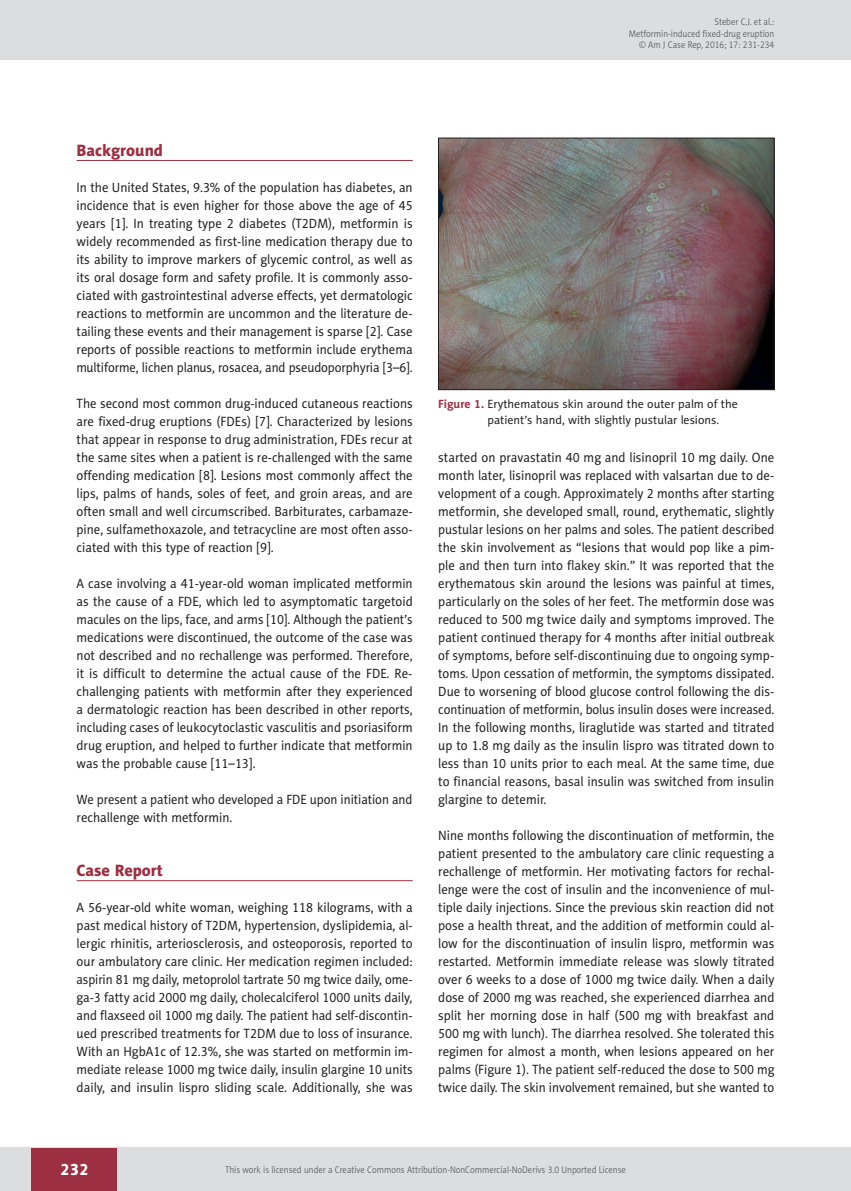
<style>
.page{position:relative;width:851px;height:1191px;background:#fff}
.page>*{position:absolute;margin:0;border:0;box-sizing:border-box;transform-origin:0 0}
.AJCR_Headline_1{font:16.5px "Naomi Sans EFN Heavy";color:#9d2f42}
.t1{font:16.5px "Naomi Sans EFN Heavy";color:#fff}
.AJCR_Body{font:13.5px/18px "Naomi Sans EFN";color:#231f20;text-align:justify;scale:.95 1}
.AJCR_Body-2{font:13.5px/18px "Naomi Sans EFN";color:#231f20;scale:.94 1}
.AJCR_Rycina_tytul{font:12px/15.8px "Naomi Sans EFN";color:#231f20}
.AJCR_pagina_zywa{font:9.75px/11.2px "Naomi Sans EFN Light";color:#57585a;text-align:right;scale:.9 1}
.AJCR_pagina_sygnatur{font:9.75px "Naomi Sans EFN Light";color:#57585a;scale:.9 1}
.s1{font-weight:700;color:#9d2f42}
</style>
<div class="page">
<hr style="left:77px;top:160px;width:335px;height:1px;background:#9d2f42">
<hr style="left:77px;top:880px;width:335px;height:1px;background:#9d2f42">
<img style="left:440px;top:140px;width:332px;height:248px">
<div style="left:438px;top:138px;width:336px;height:252px;border:1px solid #231f20"></div>
<div style="left:0;top:1148px;width:850px;height:43px;background:#dcdddf"></div>
<div style="left:32px;top:1147px;width:85px;height:43px;background:#9d2f42"></div>
<div style="left:0;top:0;width:850px;height:60px;background:#dcdddf"></div>
<hr style="left:850px;top:0;width:1px;height:60px;background:#dcdddf">
<p class="AJCR_pagina_zywa" style="left:628px;top:16px;width:163px">Steber C.J. et al.:<br>Metformin-induced fixed-drug eruption</p>
<p class="AJCR_pagina_sygnatur" style="left:639px;top:39px;width:152px">© Am J Case Rep, 2016; 17: 231-234</p>
<p class="AJCR_Headline_1" style="left:77px;top:140px;width:88px">Background</p>
<p class="AJCR_Body" style="left:77px;top:178px;width:355px">In the United States, 9.3% of the population has diabetes, an incidence that is even higher for those above the age of 45 years [1]. In treating type 2 diabetes (T2DM), metformin is widely recommended as first-line medication therapy due to its ability to improve markers of glycemic control, as well as its oral dosage form and safety profile. It is commonly asso&shy;ciated with gastrointestinal adverse effects, yet dermatologic reactions to metformin are uncommon and the literature de&shy;tailing these events and their management is sparse [2]. Case reports of possible reactions to metformin include erythema multiforme, lichen planus, rosacea, and pseudoporphyria [3–6].</p>
<p class="AJCR_Body" style="left:77px;top:394px;width:355px">The second most common drug-induced cutaneous reactions are fixed-drug eruptions (FDEs) [7]. Characterized by lesions that appear in response to drug administration, FDEs recur at the same sites when a patient is re-challenged with the same offending medication [8]. Lesions most commonly affect the lips, palms of hands, soles of feet, and groin areas, and are often small and well circumscribed. Barbiturates, carbamaze&shy;pine, sulfamethoxazole, and tetracycline are most often asso&shy;ciated with this type of reaction [9].</p>
<p class="AJCR_Body" style="left:77px;top:574px;width:355px">A case involving a 41-year-old woman implicated metformin as the cause of a FDE, which led to asymptomatic targetoid macules on the lips, face, and arms [10]. Although the patient’s medications were discontinued, the outcome of the case was not described and no rechallenge was performed. Therefore, it is difficult to determine the actual cause of the FDE. Re&shy;challenging patients with metformin after they experienced a dermatologic reaction has been described in other reports, including cases of leukocytoclastic vasculitis and psoriasiform drug eruption, and helped to further indicate that metformin was the probable cause [11–13].</p>
<p class="AJCR_Body-2" style="left:77px;top:790px;width:359px">We present a patient who developed a FDE upon initiation and rechallenge with metformin.</p>
<p class="AJCR_Headline_1" style="left:77px;top:860px;width:88px">Case Report</p>
<p class="AJCR_Body" style="left:77px;top:898px;width:355px">A 56-year-old white woman, weighing 118 kilograms, with a past medical history of T2DM, hypertension, dyslipidemia, al&shy;lergic rhinitis, arteriosclerosis, and osteoporosis, reported to our ambulatory care clinic. Her medication regimen included: aspirin 81 mg daily, metoprolol tartrate 50 mg twice daily, ome&shy;ga-3 fatty acid 2000 mg daily, cholecalciferol 1000 units daily, and flaxseed oil 1000 mg daily. The patient had self-discontin&shy;ued prescribed treatments for T2DM due to loss of insurance.<br>With an HgbA1c of 12.3%, she was started on metformin im&shy;mediate release 1000 mg twice daily, insulin glargine 10 units daily, and insulin lispro sliding scale. Additionally, she was</p>
<p class="AJCR_Rycina_tytul" style="left:487px;top:396px;width:252px;text-indent:-49px"><span class="s1">Figure 1.</span> Erythematous skin around the outer palm of the patient’s hand, with slightly pustular lesions.</p>
<p class="AJCR_Body" style="left:438px;top:448px;width:355px">started on pravastatin 40 mg and lisinopril 10 mg daily. One month later, lisinopril was replaced with valsartan due to de&shy;velopment of a cough. Approximately 2 months after starting metformin, she developed small, round, erythematic, slightly pustular lesions on her palms and soles. The patient described the skin involvement as “lesions that would pop like a pim&shy;ple and then turn into flakey skin.” It was reported that the erythematous skin around the lesions was painful at times, particularly on the soles of her feet. The metformin dose was reduced to 500 mg twice daily and symptoms improved. The patient continued therapy for 4 months after initial outbreak of symptoms, before self-discontinuing due to ongoing symp&shy;toms. Upon cessation of metformin, the symptoms dissipated.<br>Due to worsening of blood glucose control following the dis&shy;continuation of metformin, bolus insulin doses were increased.<br>In the following months, liraglutide was started and titrated up to 1.8 mg daily as the insulin lispro was titrated down to less than 10 units prior to each meal. At the same time, due to financial reasons, basal insulin was switched from insulin glargine to detemir.</p>
<p class="AJCR_Body" style="left:438px;top:826px;width:355px">Nine months following the discontinuation of metformin, the patient presented to the ambulatory care clinic requesting a rechallenge of metformin. Her motivating factors for rechal&shy;lenge were the cost of insulin and the inconvenience of mul&shy;tiple daily injections. Since the previous skin reaction did not pose a health threat, and the addition of metformin could al&shy;low for the discontinuation of insulin lispro, metformin was restarted. Metformin immediate release was slowly titrated over 6 weeks to a dose of 1000 mg twice daily. When a daily dose of 2000 mg was reached, she experienced diarrhea and split her morning dose in half (500 mg with breakfast and 500 mg with lunch). The diarrhea resolved. She tolerated this regimen for almost a month, when lesions appeared on her palms (Figure 1). The patient self-reduced the dose to 500 mg twice daily. The skin involvement remained, but she wanted to</p>
<p class="t1" style="left:60px;top:1159px;width:30px">232</p>
<p class="AJCR_pagina_zywa" style="left:225px;top:1164px;width:447px">This work is licensed under a Creative Commons Attribution-NonCommercial-NoDerivs 3.0 Unported License</p>
</div>
